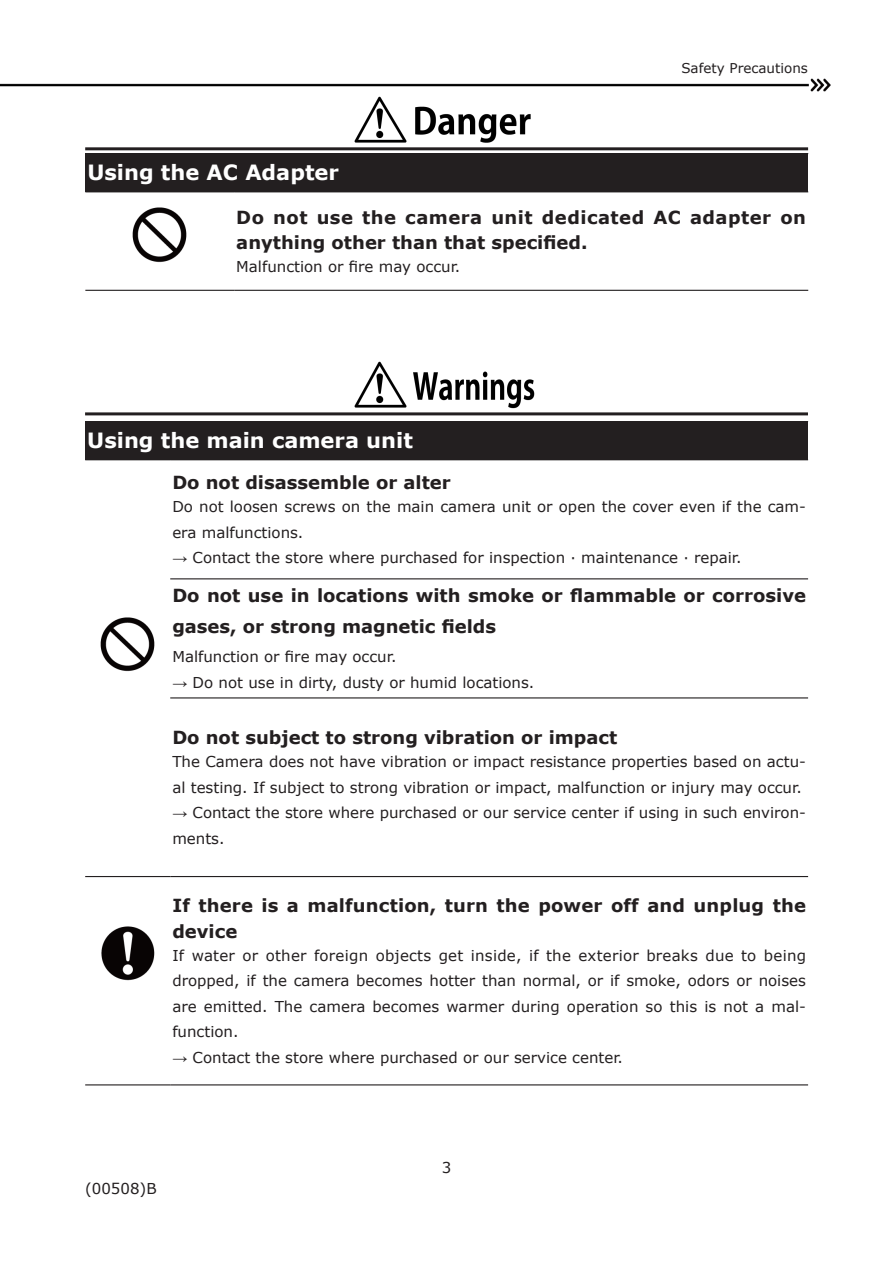
<style>
.page{position:relative;width:893px;height:1263px;background:#fff}
.page>*{position:absolute;margin:0;border:0;box-sizing:border-box;transform-origin:0 0}
.基本段落_ENG_白抜き{font:700 21px "Verdana";color:#fff}
.基本段落_ENG{font:700 18px/31.5px "Verdana";color:#231f20}
.基本段落_ENG-2{font:700 18px/25.5px "Verdana";letter-spacing:.025em;color:#231f20}
.基本段落_ENG-3{font:15px/25.5px "Verdana";color:#231f20}
.基本段落_ENG-4{font:13.5px "Verdana";color:#231f20}
.s1{font-family:"Arial Narrow"}
</style>
<div class="page">
<img style="left:0;top:79px;width:831px;height:12px">
<hr style="left:85px;top:147px;width:723px;height:3px;background:#231f20">
<img style="left:354px;top:96px;width:177px;height:47px">
<div style="left:85px;top:154px;width:723px;height:38px;background:#231f20"></div>
<hr style="left:85px;top:153px;width:149px;height:1px;background:#231f20">
<hr style="left:234px;top:153px;width:574px;height:1px;background:#231f20">
<hr style="left:85px;top:290px;width:149px;height:1px;background:#231f20">
<hr style="left:234px;top:290px;width:574px;height:1px;background:#231f20">
<img style="left:132px;top:207px;width:55px;height:55px">
<hr style="left:85px;top:412px;width:723px;height:3px;background:#231f20">
<img style="left:354px;top:361px;width:181px;height:48px">
<div style="left:85px;top:421px;width:723px;height:39px;background:#231f20"></div>
<hr style="left:170px;top:578px;width:638px;height:1px;background:#231f20">
<hr style="left:170px;top:697px;width:638px;height:1px;background:#231f20">
<hr style="left:85px;top:876px;width:85px;height:1px;background:#231f20">
<hr style="left:170px;top:876px;width:638px;height:1px;background:#231f20">
<hr style="left:85px;top:1084px;width:85px;height:1px;background:#231f20">
<hr style="left:170px;top:1084px;width:638px;height:1px;background:#231f20">
<img style="left:100px;top:617px;width:55px;height:54px">
<img style="left:101px;top:926px;width:54px;height:54px">
<p class="基本段落_ENG-4" style="left:681px;top:59px;width:128px">Safety Precautions</p>
<p class="基本段落_ENG_白抜き" style="left:87px;top:158px;width:253px">Using the AC Adapter</p>
<p class="基本段落_ENG-2" style="left:236px;top:204px;width:571px">Do not use the camera unit dedicated AC adapter on anything other than that specified.</p>
<p class="基本段落_ENG-3" style="left:236px;top:254px;width:226px">Malfunction or fire may occur.</p>
<p class="基本段落_ENG_白抜き" style="left:87px;top:426px;width:327px">Using the main camera unit</p>
<p class="基本段落_ENG" style="left:172px;top:466px;width:280px">Do not disassemble or alter</p>
<p class="基本段落_ENG-3" style="left:172px;top:494px;width:635px">Do not loosen screws on the main camera unit or open the cover even if the cam&shy;era malfunctions.</p>
<p class="基本段落_ENG-3" style="left:172px;top:545px;width:571px"><span class="s1">→</span> Contact the store where purchased for inspection · maintenance · repair.</p>
<p class="基本段落_ENG" style="left:172px;top:579px;width:635px">Do not use in locations with smoke or flammable or corrosive gases, or strong magnetic fields</p>
<p class="基本段落_ENG-3" style="left:172px;top:644px;width:226px">Malfunction or fire may occur.</p>
<p class="基本段落_ENG-3" style="left:172px;top:670px;width:364px"><span class="s1">→</span> Do not use in dirty, dusty or humid locations.</p>
<p class="基本段落_ENG" style="left:172px;top:722px;width:446px">Do not subject to strong vibration or impact</p>
<p class="基本段落_ENG-3" style="left:172px;top:749px;width:635px">The Camera does not have vibration or impact resistance properties based on actu&shy;al testing. If subject to strong vibration or impact, malfunction or injury may occur.</p>
<p class="基本段落_ENG-3" style="left:172px;top:800px;width:635px"><span class="s1">→</span> Contact the store where purchased or our service center if using in such environ&shy;ments.</p>
<p class="基本段落_ENG" style="left:172px;top:892px;width:635px;line-height:25.5px">If there is a malfunction, turn the power off and unplug the device</p>
<p class="基本段落_ENG-3" style="left:172px;top:942px;width:635px;text-align:justify">If water or other foreign objects get inside, if the exterior breaks due to being dropped, if the camera becomes hotter than normal, or if smoke, odors or noises are emitted. The camera becomes warmer during operation so this is not a mal&shy;function.</p>
<p class="基本段落_ENG-3" style="left:172px;top:1044px;width:452px"><span class="s1">→</span> Contact the store where purchased or our service center.</p>
<p class="基本段落_ENG-3" style="left:85px;top:1176px;width:73px">(00508)B</p>
<p class="基本段落_ENG-3" style="left:442px;top:1154px;width:11px">3</p>
</div>
